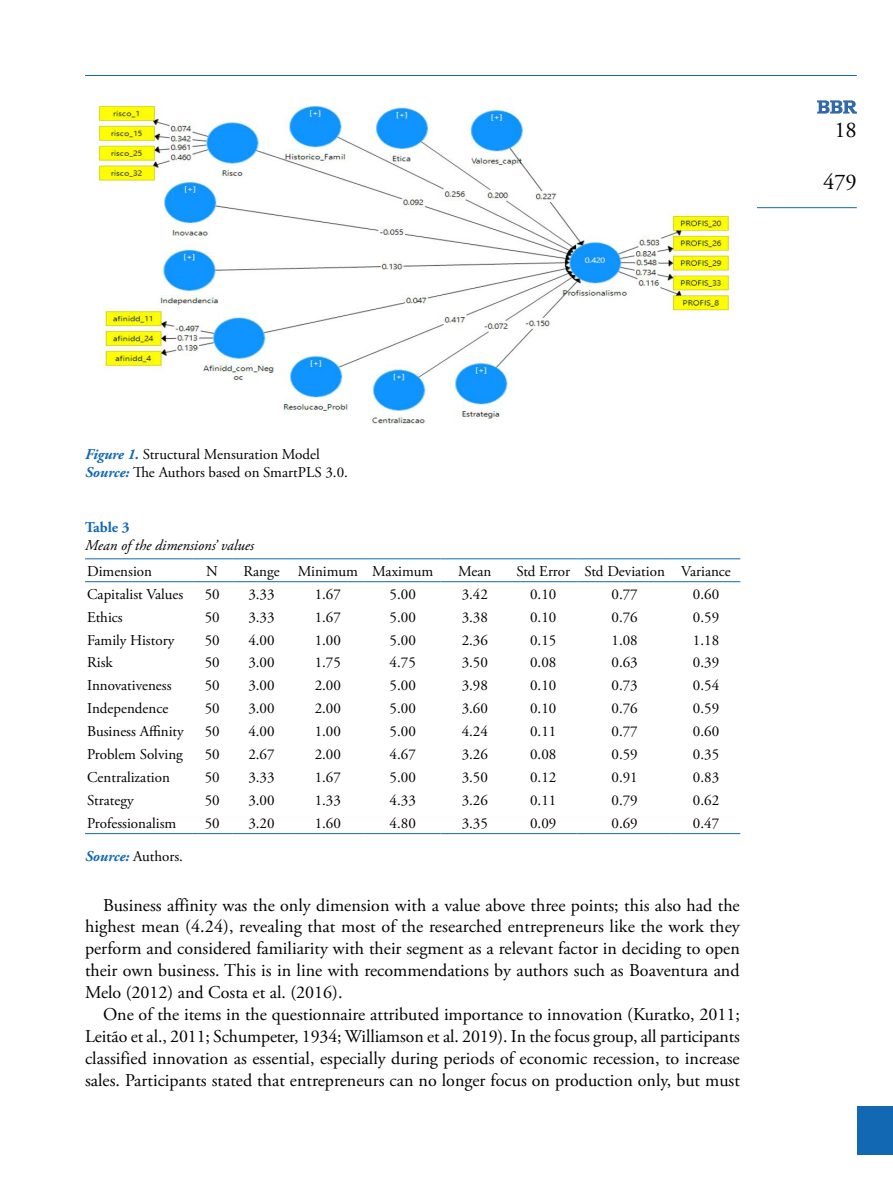
<style>
.page{position:relative;width:893px;height:1191px;background:#fff}
.page>*{position:absolute;margin:0;border:0;box-sizing:border-box;transform-origin:0 0}
.t1{font:22.5px "Adobe Garamond Pro";color:#000}
.t2{font:18px/21.9px "Adobe Garamond Pro";color:#000;text-align:justify}
.t3{font:15px/18px "Adobe Garamond Pro";color:#000}
.t4{font:italic 15px "Adobe Garamond Pro";color:#000}
.t5{font:700 15px "Adobe Garamond Pro";color:#1268b3}
.s1{font-weight:700;font-style:italic;color:#1268b3}
</style>
<div class="page">
<hr style="left:85px;top:75px;width:772px;height:1px;background:#1268b3">
<div style="left:857px;top:1106px;width:36px;height:48px;background:#1268b3"></div>
<hr style="left:757px;top:207px;width:100px;height:1px;background:#1268b3">
<svg style="left:817px;top:100px;width:40px;height:14px"></svg>
<img style="left:94px;top:106px;width:643px;height:318px">
<hr style="left:85px;top:581px;width:107px;height:1px;background:#1268b3">
<hr style="left:192px;top:581px;width:40px;height:1px;background:#1268b3">
<hr style="left:232px;top:581px;width:59px;height:1px;background:#1268b3">
<hr style="left:291px;top:581px;width:74px;height:1px;background:#1268b3">
<hr style="left:365px;top:581px;width:76px;height:1px;background:#1268b3">
<hr style="left:441px;top:581px;width:68px;height:1px;background:#1268b3">
<hr style="left:509px;top:581px;width:68px;height:1px;background:#1268b3">
<hr style="left:577px;top:581px;width:95px;height:1px;background:#1268b3">
<hr style="left:672px;top:581px;width:68px;height:1px;background:#1268b3">
<hr style="left:85px;top:558px;width:107px;height:1px;background:#1268b3">
<hr style="left:192px;top:558px;width:40px;height:1px;background:#1268b3">
<hr style="left:232px;top:558px;width:59px;height:1px;background:#1268b3">
<hr style="left:291px;top:558px;width:74px;height:1px;background:#1268b3">
<hr style="left:365px;top:558px;width:76px;height:1px;background:#1268b3">
<hr style="left:441px;top:558px;width:68px;height:1px;background:#1268b3">
<hr style="left:509px;top:558px;width:68px;height:1px;background:#1268b3">
<hr style="left:577px;top:558px;width:95px;height:1px;background:#1268b3">
<hr style="left:672px;top:558px;width:68px;height:1px;background:#1268b3">
<hr style="left:85px;top:833px;width:107px;height:1px;background:#1268b3">
<hr style="left:192px;top:833px;width:40px;height:1px;background:#1268b3">
<hr style="left:232px;top:833px;width:59px;height:1px;background:#1268b3">
<hr style="left:291px;top:833px;width:74px;height:1px;background:#1268b3">
<hr style="left:365px;top:833px;width:76px;height:1px;background:#1268b3">
<hr style="left:441px;top:833px;width:68px;height:1px;background:#1268b3">
<hr style="left:509px;top:833px;width:68px;height:1px;background:#1268b3">
<hr style="left:577px;top:833px;width:95px;height:1px;background:#1268b3">
<hr style="left:672px;top:833px;width:68px;height:1px;background:#1268b3">
<p class="t1" style="left:834px;top:116px;width:24px">18</p>
<p class="t1" style="left:823px;top:169px;width:35px">479</p>
<p class="t3" style="left:85px;top:445px;width:264px"><span class="s1">Figure 1.</span> Structural Mensuration Model<br><span class="s1">Source:</span> The Authors based on SmartPLS 3.0.</p>
<p class="t5" style="left:85px;top:518px;width:46px">Table 3</p>
<p class="t4" style="left:85px;top:536px;width:171px">Mean of the dimensions’ values</p>
<p class="t3" style="left:87px;top:562px;width:66px">Dimension</p>
<p class="t3" style="left:206px;top:562px;width:13px">N</p>
<p class="t3" style="left:243px;top:562px;width:191px">Range Minimum Maximum</p>
<p class="t3" style="left:458px;top:562px;width:35px">Mean</p>
<p class="t3" style="left:516px;top:562px;width:216px">Std Error Std Deviation Variance</p>
<p class="t3" style="left:87px;top:585px;width:98px">Capitalist Values</p>
<p class="t3" style="left:205px;top:585px;width:16px">50</p>
<p class="t3" style="left:248px;top:585px;width:28px">3.33</p>
<p class="t3" style="left:315px;top:585px;width:28px">1.67</p>
<p class="t3" style="left:390px;top:585px;width:28px">5.00</p>
<p class="t3" style="left:462px;top:585px;width:28px">3.42</p>
<p class="t3" style="left:530px;top:585px;width:28px">0.10</p>
<p class="t3" style="left:612px;top:585px;width:28px">0.77</p>
<p class="t3" style="left:693px;top:585px;width:28px">0.60</p>
<p class="t3" style="left:87px;top:608px;width:37px">Ethics</p>
<p class="t3" style="left:205px;top:608px;width:16px">50</p>
<p class="t3" style="left:248px;top:608px;width:28px">3.33</p>
<p class="t3" style="left:315px;top:608px;width:28px">1.67</p>
<p class="t3" style="left:390px;top:608px;width:28px">5.00</p>
<p class="t3" style="left:462px;top:608px;width:28px">3.38</p>
<p class="t3" style="left:530px;top:608px;width:28px">0.10</p>
<p class="t3" style="left:612px;top:608px;width:28px">0.76</p>
<p class="t3" style="left:693px;top:608px;width:28px">0.59</p>
<p class="t3" style="left:87px;top:631px;width:89px">Family History</p>
<p class="t3" style="left:205px;top:631px;width:16px">50</p>
<p class="t3" style="left:248px;top:631px;width:28px">4.00</p>
<p class="t3" style="left:315px;top:631px;width:28px">1.00</p>
<p class="t3" style="left:390px;top:631px;width:28px">5.00</p>
<p class="t3" style="left:462px;top:631px;width:28px">2.36</p>
<p class="t3" style="left:530px;top:631px;width:28px">0.15</p>
<p class="t3" style="left:612px;top:631px;width:28px">1.08</p>
<p class="t3" style="left:693px;top:631px;width:28px">1.18</p>
<p class="t3" style="left:87px;top:654px;width:27px">Risk</p>
<p class="t3" style="left:205px;top:654px;width:16px">50</p>
<p class="t3" style="left:248px;top:654px;width:28px">3.00</p>
<p class="t3" style="left:315px;top:654px;width:28px">1.75</p>
<p class="t3" style="left:390px;top:654px;width:28px">4.75</p>
<p class="t3" style="left:462px;top:654px;width:28px">3.50</p>
<p class="t3" style="left:530px;top:654px;width:28px">0.08</p>
<p class="t3" style="left:612px;top:654px;width:28px">0.63</p>
<p class="t3" style="left:693px;top:654px;width:28px">0.39</p>
<p class="t3" style="left:87px;top:677px;width:86px">Innovativeness</p>
<p class="t3" style="left:205px;top:677px;width:16px">50</p>
<p class="t3" style="left:248px;top:677px;width:28px">3.00</p>
<p class="t3" style="left:315px;top:677px;width:28px">2.00</p>
<p class="t3" style="left:390px;top:677px;width:28px">5.00</p>
<p class="t3" style="left:462px;top:677px;width:28px">3.98</p>
<p class="t3" style="left:530px;top:677px;width:28px">0.10</p>
<p class="t3" style="left:612px;top:677px;width:28px">0.73</p>
<p class="t3" style="left:693px;top:677px;width:28px">0.54</p>
<p class="t3" style="left:87px;top:700px;width:83px">Independence</p>
<p class="t3" style="left:205px;top:700px;width:16px">50</p>
<p class="t3" style="left:248px;top:700px;width:28px">3.00</p>
<p class="t3" style="left:315px;top:700px;width:28px">2.00</p>
<p class="t3" style="left:390px;top:700px;width:28px">5.00</p>
<p class="t3" style="left:462px;top:700px;width:28px">3.60</p>
<p class="t3" style="left:530px;top:700px;width:28px">0.10</p>
<p class="t3" style="left:612px;top:700px;width:28px">0.76</p>
<p class="t3" style="left:693px;top:700px;width:28px">0.59</p>
<p class="t3" style="left:87px;top:723px;width:98px">Business Affinity</p>
<p class="t3" style="left:205px;top:723px;width:16px">50</p>
<p class="t3" style="left:248px;top:723px;width:28px">4.00</p>
<p class="t3" style="left:315px;top:723px;width:28px">1.00</p>
<p class="t3" style="left:390px;top:723px;width:28px">5.00</p>
<p class="t3" style="left:462px;top:723px;width:28px">4.24</p>
<p class="t3" style="left:530px;top:723px;width:28px">0.11</p>
<p class="t3" style="left:612px;top:723px;width:28px">0.77</p>
<p class="t3" style="left:693px;top:723px;width:28px">0.60</p>
<p class="t3" style="left:87px;top:745px;width:97px">Problem Solving</p>
<p class="t3" style="left:205px;top:745px;width:16px">50</p>
<p class="t3" style="left:248px;top:745px;width:28px">2.67</p>
<p class="t3" style="left:315px;top:745px;width:28px">2.00</p>
<p class="t3" style="left:390px;top:745px;width:28px">4.67</p>
<p class="t3" style="left:462px;top:745px;width:28px">3.26</p>
<p class="t3" style="left:530px;top:745px;width:28px">0.08</p>
<p class="t3" style="left:612px;top:745px;width:28px">0.59</p>
<p class="t3" style="left:693px;top:745px;width:28px">0.35</p>
<p class="t3" style="left:87px;top:768px;width:84px">Centralization</p>
<p class="t3" style="left:205px;top:768px;width:16px">50</p>
<p class="t3" style="left:248px;top:768px;width:28px">3.33</p>
<p class="t3" style="left:315px;top:768px;width:28px">1.67</p>
<p class="t3" style="left:390px;top:768px;width:28px">5.00</p>
<p class="t3" style="left:462px;top:768px;width:28px">3.50</p>
<p class="t3" style="left:530px;top:768px;width:28px">0.12</p>
<p class="t3" style="left:612px;top:768px;width:28px">0.91</p>
<p class="t3" style="left:693px;top:768px;width:28px">0.83</p>
<p class="t3" style="left:87px;top:791px;width:48px">Strategy</p>
<p class="t3" style="left:205px;top:791px;width:16px">50</p>
<p class="t3" style="left:248px;top:791px;width:28px">3.00</p>
<p class="t3" style="left:315px;top:791px;width:28px">1.33</p>
<p class="t3" style="left:390px;top:791px;width:28px">4.33</p>
<p class="t3" style="left:462px;top:791px;width:28px">3.26</p>
<p class="t3" style="left:530px;top:791px;width:28px">0.11</p>
<p class="t3" style="left:612px;top:791px;width:28px">0.79</p>
<p class="t3" style="left:693px;top:791px;width:28px">0.62</p>
<p class="t3" style="left:87px;top:814px;width:91px">Professionalism</p>
<p class="t3" style="left:205px;top:814px;width:16px">50</p>
<p class="t3" style="left:248px;top:814px;width:28px">3.20</p>
<p class="t3" style="left:315px;top:814px;width:28px">1.60</p>
<p class="t3" style="left:390px;top:814px;width:28px">4.80</p>
<p class="t3" style="left:462px;top:814px;width:28px">3.35</p>
<p class="t3" style="left:530px;top:814px;width:28px">0.09</p>
<p class="t3" style="left:612px;top:814px;width:28px">0.69</p>
<p class="t3" style="left:693px;top:814px;width:28px">0.47</p>
<p class="t3" style="left:85px;top:847px;width:99px"><span class="s1">Source:</span> Authors.</p>
<p class="t2" style="left:85px;top:894px;width:656px;text-indent:18px">Business affinity was the only dimension with a value above three points; this also had the highest mean (4.24), revealing that most of the researched entrepreneurs like the work they perform and considered familiarity with their segment as a relevant factor in deciding to open their own business. This is in line with recommendations by authors such as Boaventura and Melo (2012) and Costa et al. (2016).</p>
<p class="t2" style="left:85px;top:1004px;width:656px;text-indent:18px">One of the items in the questionnaire attributed importance to innovation (Kuratko, 2011; Leitão et al., 2011; Schumpeter, 1934; Williamson et al. 2019). In the focus group, all participants classified innovation as essential, especially during periods of economic recession, to increase sales. Participants stated that entrepreneurs can no longer focus on production only, but must</p>
</div>
